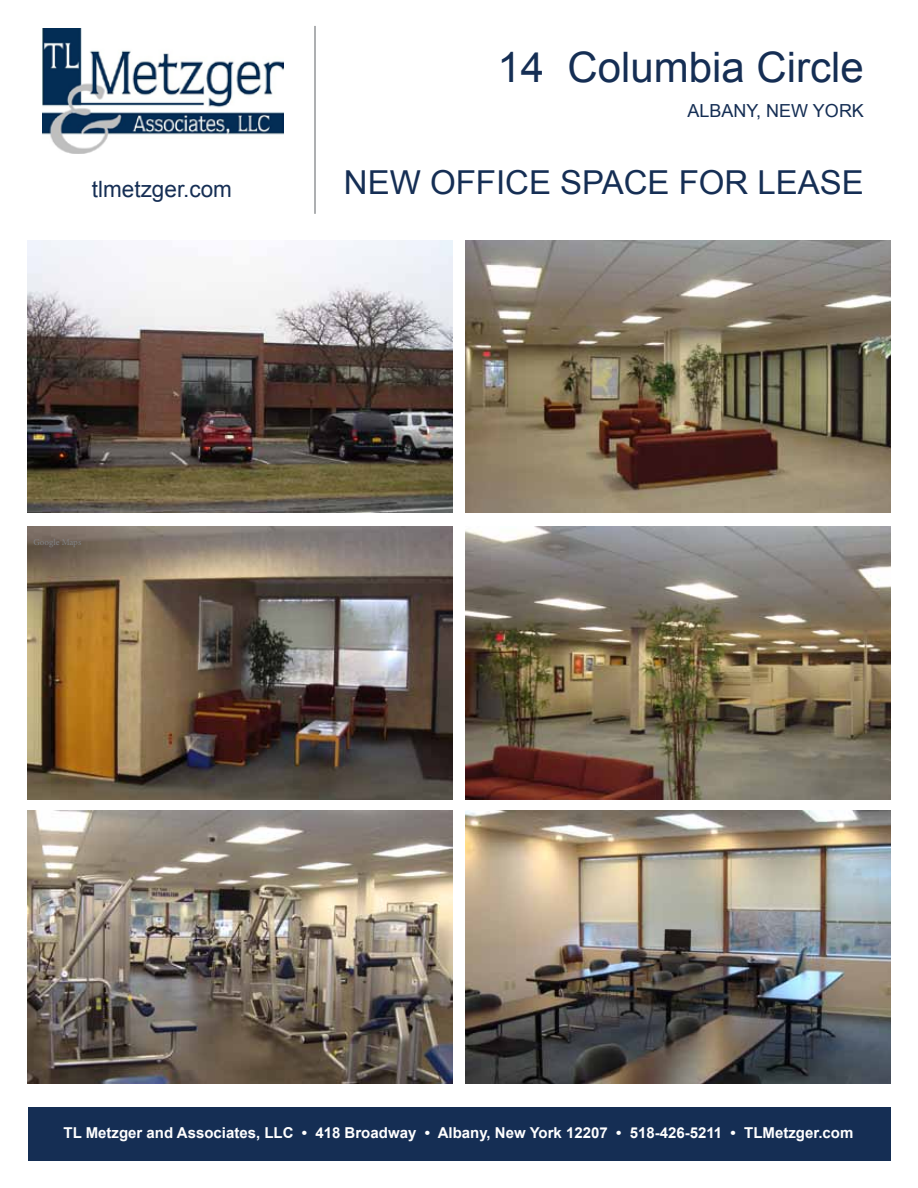
<style>
.page{position:relative;width:918px;height:1188px;background:#fff}
.page>*{position:absolute;margin:0;border:0;box-sizing:border-box;transform-origin:0 0}
.t1{font:42px "Arial";color:#152e54}
.t2{font:33px "Arial";color:#152e54}
.t3{font:22.5px "Arial";color:#152e54}
.t4{font:18px "Arial";color:#152e54}
.t5{font:700 15px "Arial";color:#fff}
.t6{font:9px "Minion Pro";color:#808285}
</style>
<div class="page">
<img style="left:27px;top:526px;width:425px;height:274px">
<img style="left:466px;top:240px;width:425px;height:273px">
<img style="left:42px;top:28px;width:241px;height:125px">
<hr style="left:314px;top:26px;width:2px;height:188px;background:#939598">
<img style="left:466px;top:810px;width:425px;height:273px">
<img style="left:466px;top:526px;width:425px;height:274px">
<div style="left:28px;top:1107px;width:862px;height:53px;background:#152e54"></div>
<img style="left:27px;top:240px;width:425px;height:273px">
<img style="left:27px;top:810px;width:425px;height:273px">
<h1 class="t1" style="left:498px;top:40px;width:368px">14 Columbia Circle</h1>
<p class="t4" style="left:688px;top:99px;width:178px">ALBANY, NEW YORK</p>
<h3 class="t3" style="left:92px;top:175px;width:142px">tlmetzger.com</h3>
<h2 class="t2" style="left:344px;top:161px;width:522px">NEW OFFICE SPACE FOR LEASE</h2>
<p class="t6" style="left:33px;top:537px;width:49px">Google Maps</p>
<p class="t5" style="left:64px;top:1122px;width:791px">TL Metzger and Associates, LLC • 418 Broadway • Albany, New York 12207 • 518-426-5211 • TLMetzger.com</p>
</div>
